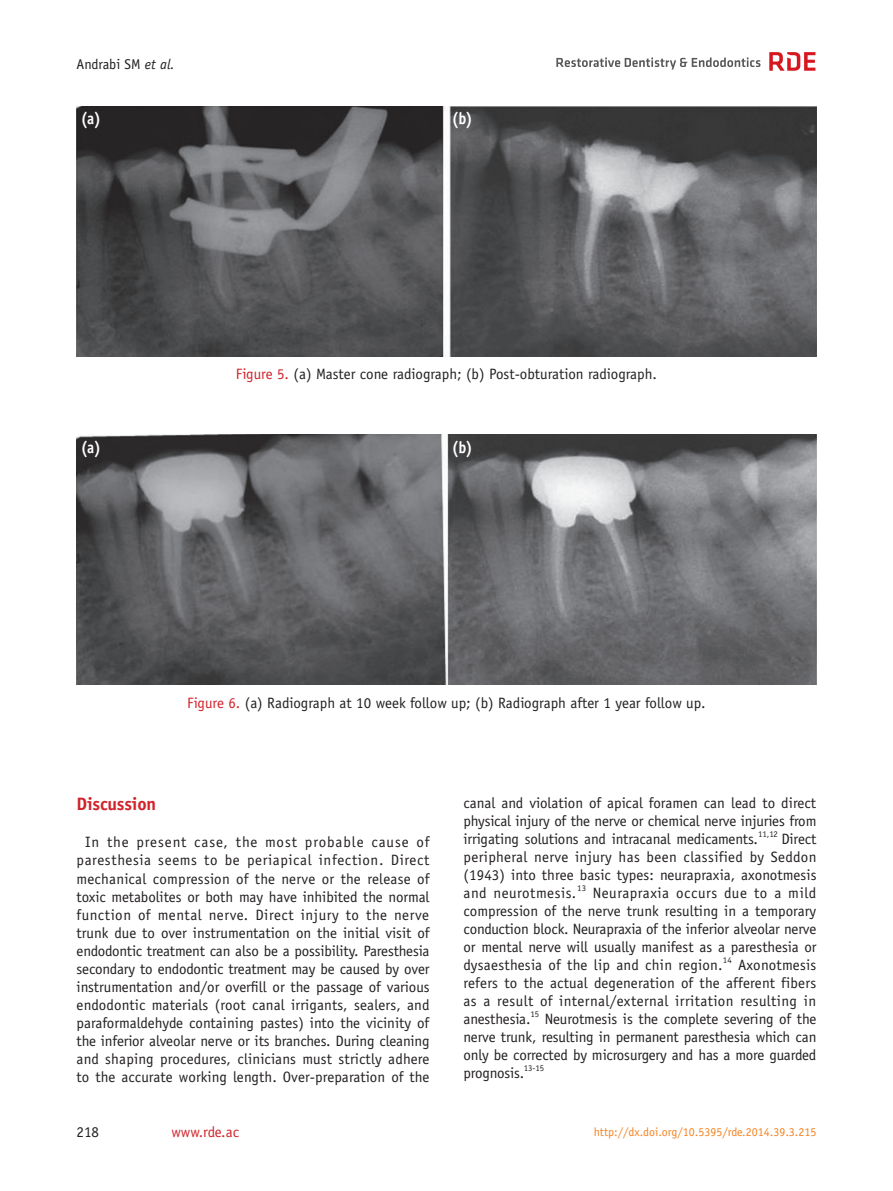
<style>
.page{position:relative;width:893px;height:1191px;background:#fff}
.page>*{position:absolute;margin:0;border:0;box-sizing:border-box;transform-origin:0 0}
.t1{font:700 18px "Officina Sans Std";letter-spacing:-.01em;color:#d1232a}
.t2{font:700 16.5px "Officina Sans Std";color:#fff;scale:.9 1}
.t3{font:15px/18px "Officina Sans Std";color:#231f20;text-align:justify}
.t4{font:15px "Officina Sans Std";color:#d1232a}
.t5{font:14.25px "Officina Sans Std";color:#231f20}
.t6{font:12px "Officina Sans Std";color:#f58220}
.t7{font:8.7px "Officina Sans Std";letter-spacing:-.005em;color:#231f20}
.s1{font-style:italic}
.s2{color:#d1232a}
</style>
<div class="page">
<svg style="left:556px;top:57px;width:204px;height:13px"></svg>
<svg style="left:769px;top:52px;width:46px;height:19px"></svg>
<img style="left:77px;top:106px;width:739px;height:250px">
<img style="left:77px;top:435px;width:739px;height:249px">
<p class="t5" style="left:77px;top:55px;width:100px">Andrabi SM <span class="s1">et al.</span></p>
<p class="t2" style="left:81px;top:108px;width:24px">(a)</p>
<p class="t2" style="left:452px;top:108px;width:25px">(b)</p>
<p class="t3" style="left:236px;top:365px;width:422px"><span class="s2">Figure 5.</span> (a) Master cone radiograph; (b) Post-obturation radiograph.</p>
<p class="t2" style="left:81px;top:437px;width:24px">(a)</p>
<p class="t2" style="left:452px;top:437px;width:25px">(b)</p>
<p class="t3" style="left:187px;top:693px;width:520px"><span class="s2">Figure 6.</span> (a) Radiograph at 10 week follow up; (b) Radiograph after 1 year follow up.</p>
<p class="t1" style="left:77px;top:793px;width:81px">Discussion</p>
<p class="t3" style="left:77px;top:833px;width:355px;text-align:center">In the present case, the most probable cause of paresthesia seems to be periapical infection. Direct mechanical compression of the nerve or the release of toxic metabolites or both may have inhibited the normal function of mental nerve. Direct injury to the nerve trunk due to over instrumentation on the initial visit of endodontic treatment can also be a possibility. Paresthesia secondary to endodontic treatment may be caused by over instrumentation and/or overfill or the passage of various endodontic materials (root canal irrigants, sealers, and paraformaldehyde containing pastes) into the vicinity of the inferior alveolar nerve or its branches. During cleaning and shaping procedures, clinicians must strictly adhere to the accurate working length. Over-preparation of the</p>
<p class="t3" style="left:77px;top:1122px;width:24px">218</p>
<p class="t4" style="left:172px;top:1122px;width:69px">www.rde.ac</p>
<p class="t3" style="left:463px;top:794px;width:354px">canal and violation of apical foramen can lead to direct physical injury of the nerve or chemical nerve injuries from irrigating solutions and intracanal medicaments.</p>
<p class="t7" style="left:758px;top:828px;width:21px">11,12</p>
<p class="t3" style="left:463px;top:830px;width:355px;text-indent:318px">Direct peripheral nerve injury has been classified by Seddon (1943) into three basic types: neurapraxia, axonotmesis and neurotmesis.</p>
<p class="t7" style="left:577px;top:882px;width:11px">13</p>
<p class="t3" style="left:463px;top:884px;width:355px;text-indent:129px">Neurapraxia occurs due to a mild compression of the nerve trunk resulting in a temporary conduction block. Neurapraxia of the inferior alveolar nerve or mental nerve will usually manifest as a paresthesia or dysaesthesia of the lip and chin region.</p>
<p class="t7" style="left:723px;top:954px;width:10px">14</p>
<p class="t3" style="left:463px;top:956px;width:354px;text-indent:275px">Axonotmesis refers to the actual degeneration of the afferent fibers as a result of internal/external irritation resulting in anesthesia.</p>
<p class="t7" style="left:530px;top:1008px;width:10px">15</p>
<p class="t3" style="left:463px;top:1010px;width:354px;text-indent:81px">Neurotmesis is the complete severing of the nerve trunk, resulting in permanent paresthesia which can only be corrected by microsurgery and has a more guarded prognosis.</p>
<p class="t7" style="left:524px;top:1062px;width:22px">13-15</p>
<p class="t6" style="left:594px;top:1124px;width:224px">http://dx.doi.org/10.5395/rde.2014.39.3.215</p>
</div>
